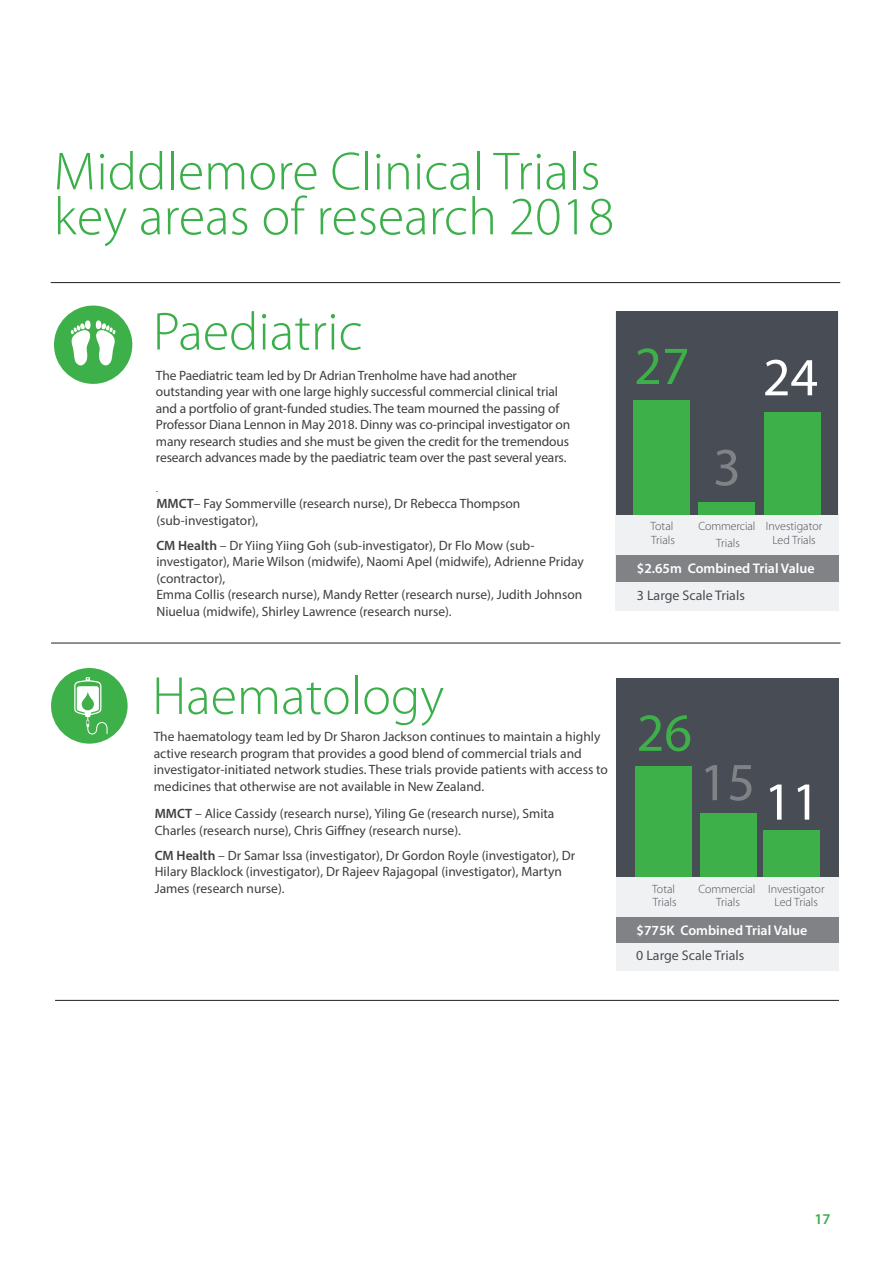
<style>
.page{position:relative;width:893px;height:1263px;background:#fff}
.page>*{position:absolute;margin:0;border:0;box-sizing:border-box;transform-origin:0 0}
.t1{font:300 54px/45px "Myriad Pro";color:#3baf49}
.t2{font:54px "Myriad Pro";color:#808285}
.t3{font:54px "Myriad Pro";color:#3eb049}
.t4{font:54px "Myriad Pro";color:#fff}
.t5{font:600 15px "Myriad Pro";color:#40ae49}
.t6{font:600 13.95px "Myriad Pro";color:#fff}
.t7{font:13.95px "Myriad Pro";color:#484d55}
.t8{font:13.5px/16.5px "Myriad Pro";color:#3e3e3f}
.t9{font:300 13.5px "Myriad Pro";color:#231f20}
.t10{font:300 12px/13.5px "Myriad Pro";color:#484d55;text-align:center}
.s1{color:#fff}
.s2{font-weight:600}
</style>
<div class="page">
<div style="left:615px;top:311px;width:224px;height:299px;background:#f0f1f2"></div>
<div style="left:616px;top:311px;width:221px;height:203px;background:#484d55"></div>
<div style="left:616px;top:555px;width:223px;height:26px;background:#808285"></div>
<div style="left:633px;top:400px;width:57px;height:114px;background:#3eb049"></div>
<div style="left:698px;top:502px;width:57px;height:12px;background:#3eb049"></div>
<div style="left:763px;top:412px;width:57px;height:102px;background:#3eb049"></div>
<div style="left:54px;top:306px;width:78px;height:78px;background:#3eb049;border-radius:50%"></div>
<svg style="left:71px;top:320px;width:45px;height:45px"></svg>
<hr style="left:55px;top:1000px;width:784px;height:1px;background:#231f20">
<hr style="left:51px;top:643px;width:789px;height:1px;background:#231f20">
<hr style="left:51px;top:282px;width:789px;height:1px;background:#231f20">
<div style="left:617px;top:681px;width:222px;height:289px;background:#f0f1f2"></div>
<div style="left:617px;top:678px;width:222px;height:198px;background:#484d55"></div>
<div style="left:617px;top:917px;width:222px;height:25px;background:#808285"></div>
<div style="left:635px;top:766px;width:57px;height:110px;background:#3eb049"></div>
<div style="left:700px;top:813px;width:56px;height:63px;background:#3eb049"></div>
<div style="left:764px;top:830px;width:56px;height:46px;background:#3eb049"></div>
<div style="left:51px;top:668px;width:77px;height:76px;background:#3eb049;border-radius:50%"></div>
<svg style="left:74px;top:677px;width:34px;height:57px"></svg>
<h1 class="t1" style="left:54px;top:148px;width:562px">Middlemore Clinical Trials key areas of research 2018</h1>
<h1 class="t1" style="left:153px;top:308px;width:211px">Paediatric</h1>
<p class="t8" style="left:156px;top:367px;width:416px">The Paediatric team led by Dr Adrian Trenholme have had another outstanding year with one large highly successful commercial clinical trial and a portfolio of grant-funded studies. The team mourned the passing of Professor Diana Lennon in May 2018. Dinny was co-principal investigator on many research studies and she must be given the credit for the tremendous research advances made by the paediatric team over the past several years.</p>
<p class="t9" style="left:156px;top:479px;width:4px">.</p>
<p class="t8" style="left:156px;top:495px;width:366px;text-indent:-26px"><span class="s1">•</span> <span class="s2">MMCT</span>– Fay Sommerville (research nurse), Dr Rebecca Thompson (sub-investigator),</p>
<p class="t8" style="left:156px;top:537px;width:429px;text-indent:-26px"><span class="s1">•</span> <span class="s2">CM Health</span> – Dr Yiing Yiing Goh (sub-investigator), Dr Flo Mow (sub&shy;investigator), Marie Wilson (midwife), Naomi Apel (midwife), Adrienne Priday (contractor),<br>Emma Collis (research nurse), Mandy Retter (research nurse), Judith Johnson Niuelua (midwife), Shirley Lawrence (research nurse).</p>
<h1 class="t1" style="left:152px;top:673px;width:293px">Haematology</h1>
<p class="t8" style="left:154px;top:728px;width:456px">The haematology team led by Dr Sharon Jackson continues to maintain a highly active research program that provides a good blend of commercial trials and investigator-initiated network studies. These trials provide patients with access to medicines that otherwise are not available in New Zealand.</p>
<p class="t8" style="left:155px;top:805px;width:401px;text-indent:-26px"><span class="s1">•</span> <span class="s2">MMCT</span> – Alice Cassidy (research nurse), Yiling Ge (research nurse), Smita<br>Charles (research nurse), Chris Giffney (research nurse).</p>
<p class="t8" style="left:155px;top:847px;width:422px;text-indent:-26px"><span class="s1">•</span> <span class="s2">CM Health</span> – Dr Samar Issa (investigator), Dr Gordon Royle (investigator), Dr<br>Hilary Blacklock (investigator), Dr Rajeev Rajagopal (investigator), Martyn<br>James (research nurse).</p>
<h1 class="t3" style="left:634px;top:333px;width:57px">27</h1>
<h1 class="t4" style="left:763px;top:344px;width:57px">24</h1>
<p class="t10" style="left:650px;top:520px;width:26px;text-align:left">Total<br>Trials</p>
<h1 class="t2" style="left:713px;top:434px;width:29px">3</h1>
<p class="t10" style="left:698px;top:518px;width:58px;line-height:16.2px">Commercial<br>Trials</p>
<p class="t10" style="left:766px;top:520px;width:58px">Investigator<br>Led Trials</p>
<p class="t6" style="left:637px;top:559px;width:179px">$2.65m Combined Trial Value</p>
<p class="t7" style="left:637px;top:587px;width:109px">3 Large Scale Trials</p>
<h1 class="t3" style="left:637px;top:699px;width:57px">26</h1>
<h1 class="t2" style="left:700px;top:749px;width:121px">15 <span class="s1">11</span></h1>
<p class="t10" style="left:652px;top:882px;width:26px;text-align:left">Total<br>Trials</p>
<p class="t10" style="left:698px;top:882px;width:58px">Commercial<br>Trials</p>
<p class="t10" style="left:768px;top:882px;width:58px">Investigator<br>Led Trials</p>
<p class="t6" style="left:637px;top:921px;width:172px">$775K Combined Trial Value</p>
<p class="t7" style="left:636px;top:947px;width:109px">0 Large Scale Trials</p>
<p class="t5" style="left:814px;top:1209px;width:18px">17</p>
</div>
